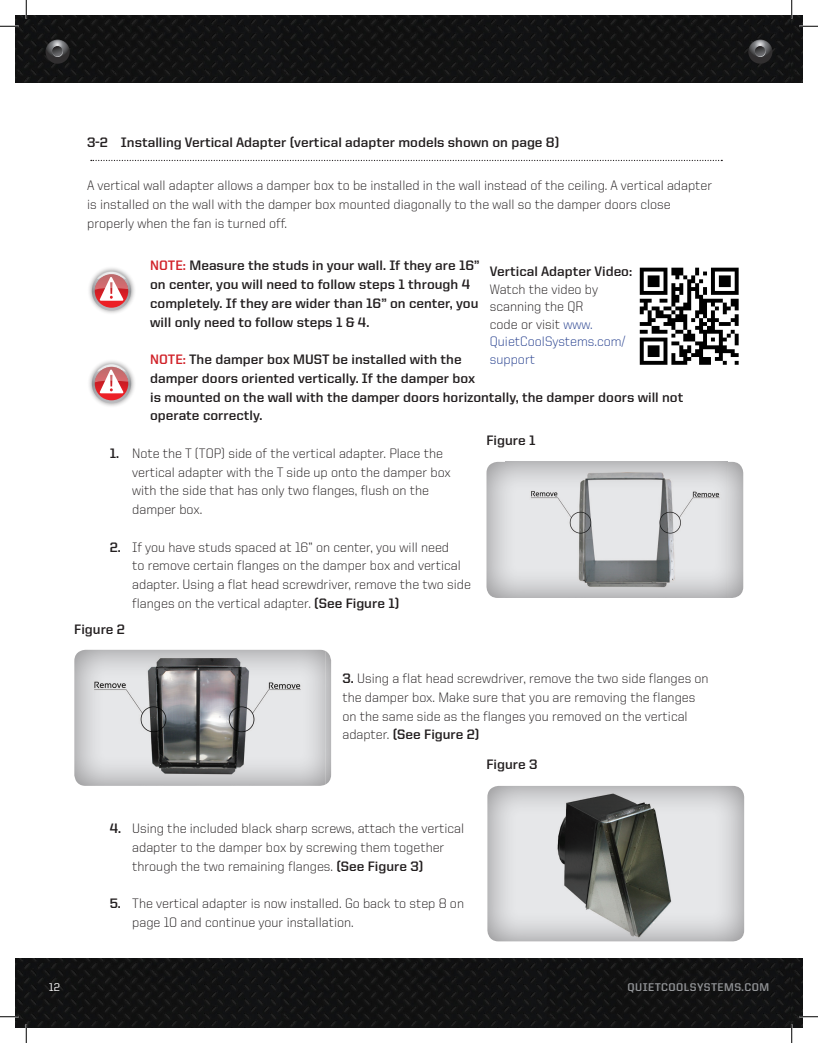
<style>
.page{position:relative;width:818px;height:1043px;background:#fff}
.page>*{position:absolute;margin:0;border:0;box-sizing:border-box;transform-origin:0 0}
.t1{font:300 13.75px/18.8px "United Sans Reg";color:#231f20}
.t2{font:700 13.75px/18.8px "United Sans Reg";color:#231f20}
.t3{font:700 11.25px "United Sans Reg";letter-spacing:.04em;color:#939598}
.t4{font:500 11.25px "United Sans Reg";color:#fff}
.s1{color:#d1232a}
.s2{font-weight:700}
.s3{color:#253f8e}
</style>
<div class="page">
<img style="left:15px;top:958px;width:787px;height:70px">
<img style="left:15px;top:15px;width:787px;height:67px">
<svg style="left:46px;top:40px;width:24px;height:24px"></svg>
<svg style="left:46px;top:40px;width:23px;height:23px"></svg>
<svg style="left:52px;top:46px;width:11px;height:11px"></svg>
<svg style="left:748px;top:40px;width:24px;height:24px"></svg>
<svg style="left:748px;top:40px;width:23px;height:23px"></svg>
<svg style="left:754px;top:46px;width:11px;height:11px"></svg>
<img style="left:639px;top:267px;width:100px;height:98px">
<div style="left:87px;top:266px;width:49px;height:50px;background:#231f20;opacity:.5"></div>
<svg style="left:92px;top:271px;width:39px;height:39px"></svg>
<svg style="left:95px;top:274px;width:33px;height:34px"></svg>
<svg style="left:95px;top:272px;width:33px;height:29px"></svg>
<div style="left:87px;top:359px;width:49px;height:49px;background:#231f20;opacity:.5"></div>
<svg style="left:92px;top:364px;width:39px;height:39px"></svg>
<svg style="left:95px;top:367px;width:33px;height:33px"></svg>
<svg style="left:95px;top:364px;width:33px;height:29px"></svg>
<div style="left:485px;top:461px;width:260px;height:138px;background:#231f20;opacity:.5"></div>
<div style="left:73px;top:648px;width:260px;height:139px;background:#231f20;opacity:.5"></div>
<svg style="left:91px;top:160px;width:631px;height:1px"></svg>
<div style="left:486px;top:785px;width:260px;height:158px;background:#231f20;opacity:.5"></div>
<svg style="left:0;top:25px;width:19px;height:2px"></svg>
<svg style="left:799px;top:25px;width:19px;height:2px"></svg>
<svg style="left:0;top:1015px;width:19px;height:2px"></svg>
<svg style="left:799px;top:1015px;width:19px;height:2px"></svg>
<svg style="left:25px;top:0;width:2px;height:19px"></svg>
<svg style="left:25px;top:1024px;width:2px;height:18px"></svg>
<svg style="left:790px;top:0;width:2px;height:19px"></svg>
<svg style="left:790px;top:1024px;width:2px;height:18px"></svg>
<p class="t2" style="left:87px;top:133px;width:473px">3-2 Installing Vertical Adapter (vertical adapter models shown on page 8)</p>
<p class="t1" style="left:87px;top:176px;width:626px">A vertical wall adapter allows a damper box to be installed in the wall instead of the ceiling. A vertical adapter is installed on the wall with the damper box mounted diagonally to the wall so the damper doors close properly when the fan is turned off.</p>
<p class="t2" style="left:150px;top:256px;width:331px"><span class="s1">NOTE:</span> Measure the studs in your wall. If they are 16” on center, you will need to follow steps 1 through 4 completely. If they are wider than 16” on center, you will only need to follow steps 1 &amp; 4.</p>
<p class="t2" style="left:150px;top:350px;width:534px"><span class="s1">NOTE:</span> The damper box MUST be installed with the<br>damper doors oriented vertically. If the damper box<br>is mounted on the wall with the damper doors horizontally, the damper doors will not operate correctly.</p>
<p class="t1" style="left:132px;top:444px;width:320px;text-indent:-22px"><span class="s2">1.</span> Note the T (TOP) side of the vertical adapter. Place the vertical adapter with the T side up onto the damper box with the side that has only two flanges, flush on the damper box.</p>
<p class="t1" style="left:132px;top:537px;width:340px;text-indent:-22px"><span class="s2">2.</span> If you have studs spaced at 16” on center, you will need<br>to remove certain flanges on the damper box and vertical adapter. Using a flat head screwdriver, remove the two side flanges on the vertical adapter. <span class="s2">(See Figure 1)</span></p>
<p class="t2" style="left:490px;top:262px;width:144px">Vertical Adapter Video:</p>
<p class="t1" style="left:490px;top:280px;width:137px;line-height:17.5px">Watch the video by scanning the QR<br>code or visit <span class="s3">www.<br>QuietCoolSystems.com/ support</span></p>
<p class="t2" style="left:486px;top:430px;width:51px">Figure 1</p>
<p class="t2" style="left:74px;top:619px;width:52px">Figure 2</p>
<p class="t1" style="left:342px;top:669px;width:368px"><span class="s2">3.</span> Using a flat head screwdriver, remove the two side flanges on the damper box. Make sure that you are removing the flanges on the same side as the flanges you removed on the vertical adapter. <span class="s2">(See Figure 2)</span></p>
<p class="t2" style="left:486px;top:754px;width:53px">Figure 3</p>
<p class="t1" style="left:132px;top:819px;width:333px;text-indent:-22px"><span class="s2">4.</span> Using the included black sharp screws, attach the vertical adapter to the damper box by screwing them together through the two remaining flanges. <span class="s2">(See Figure 3)</span></p>
<p class="t1" style="left:132px;top:894px;width:333px;text-indent:-22px"><span class="s2">5.</span> The vertical adapter is now installed. Go back to step 8 on page 10 and continue your installation.</p>
<p class="t4" style="left:49px;top:980px;width:13px">12</p>
<p class="t3" style="left:627px;top:980px;width:143px">QUIETCOOLSYSTEMS.COM</p>
</div>
